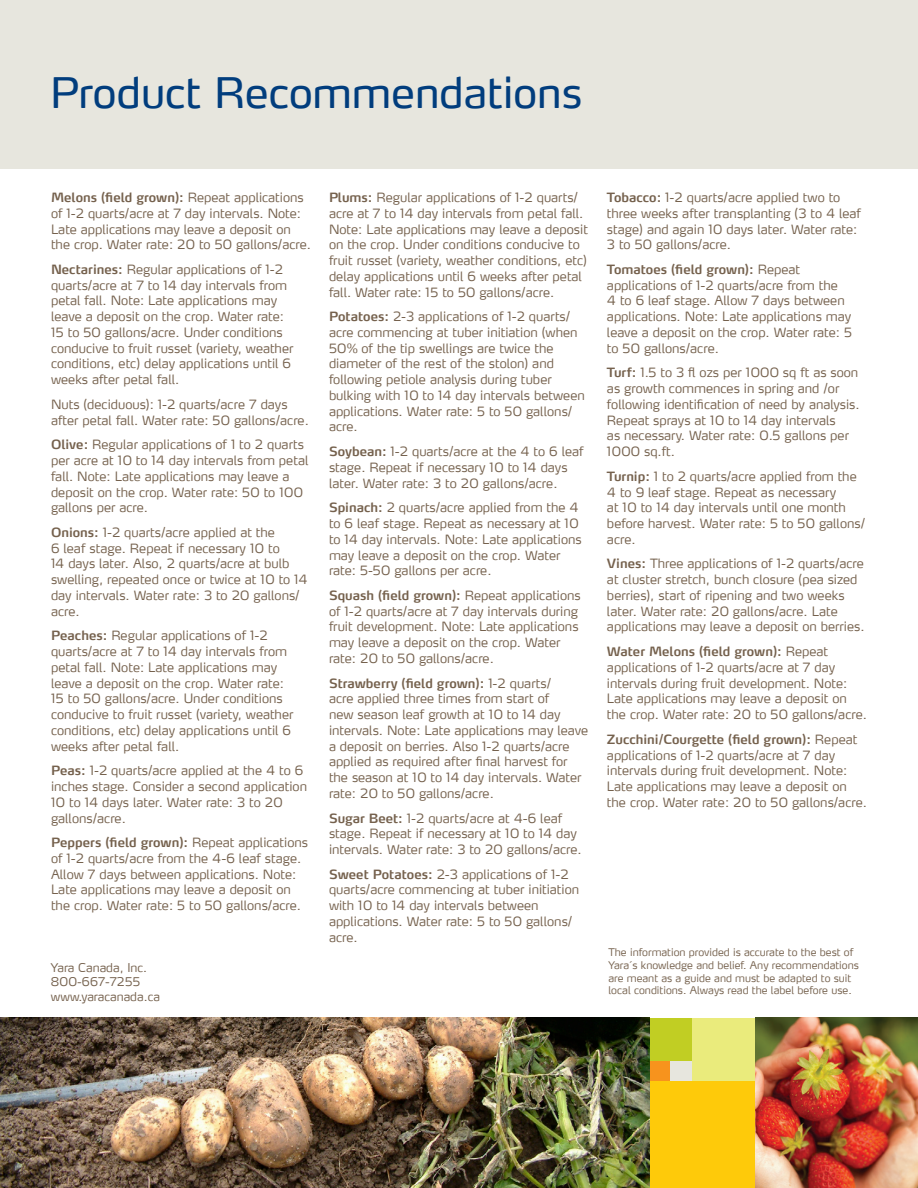
<style>
.page{position:relative;width:918px;height:1188px;background:#fff}
.page>*{position:absolute;margin:0;border:0;box-sizing:border-box;transform-origin:0 0}
.t1{font:42px "Yara Max LF";color:#013d7d}
.yaramax_light_text{font:300 12.75px/15.8px "Yara Max LF";color:#75614d}
.t2{font:300 12px "Yara Max LF";color:#75614d}
.t3{font:300 10.5px/12.6px "Yara Max LF";color:#75614d}
.s1{font-weight:600}
</style>
<div class="page">
<div style="left:649px;top:1060px;width:21px;height:22px;background:#f7931d"></div>
<div style="left:670px;top:1060px;width:22px;height:22px;background:#e7e6de"></div>
<div style="left:649px;top:1018px;width:43px;height:42px;background:#c1ce23"></div>
<div style="left:692px;top:1018px;width:64px;height:64px;background:#eaeb7c"></div>
<div style="left:649px;top:1082px;width:107px;height:106px;background:#feca0a"></div>
<img style="left:0;top:1018px;width:649px;height:170px">
<img style="left:756px;top:1018px;width:162px;height:170px">
<div style="left:0;top:0;width:918px;height:169px;background:#e7e6de"></div>
<p class="t1" style="left:50px;top:67px;width:534px">Product Recommendations</p>
<p class="yaramax_light_text" style="left:51px;top:189px;width:261px"><span class="s1">Melons (field grown):</span> Repeat applications of 1-2 quarts/acre at 7 day intervals. Note:<br>Late applications may leave a deposit on the crop. Water rate: 20 to 50 gallons/acre.</p>
<p class="yaramax_light_text" style="left:51px;top:261px;width:244px"><span class="s1">Nectarines:</span> Regular applications of 1-2 quarts/acre at 7 to 14 day intervals from petal fall. Note: Late applications may leave a deposit on the crop. Water rate:<br>15 to 50 gallons/acre. Under conditions conducive to fruit russet (variety, weather conditions, etc) delay applications until 6 weeks after petal fall.</p>
<p class="yaramax_light_text" style="left:51px;top:396px;width:259px">Nuts (deciduous): 1-2 quarts/acre 7 days after petal fall. Water rate: 50 gallons/acre.</p>
<p class="yaramax_light_text" style="left:51px;top:436px;width:259px"><span class="s1">Olive:</span> Regular applications of 1 to 2 quarts per acre at 10 to 14 day intervals from petal fall. Note: Late applications may leave a deposit on the crop. Water rate: 50 to 100 gallons per acre.</p>
<p class="yaramax_light_text" style="left:51px;top:524px;width:258px"><span class="s1">Onions:</span> 1-2 quarts/acre applied at the<br>6 leaf stage. Repeat if necessary 10 to<br>14 days later. Also, 2 quarts/acre at bulb swelling, repeated once or twice at 10 to 14 day intervals. Water rate: 3 to 20 gallons/ acre.</p>
<p class="yaramax_light_text" style="left:51px;top:628px;width:244px"><span class="s1">Peaches:</span> Regular applications of 1-2 quarts/acre at 7 to 14 day intervals from petal fall. Note: Late applications may leave a deposit on the crop. Water rate:<br>15 to 50 gallons/acre. Under conditions conducive to fruit russet (variety, weather conditions, etc) delay applications until 6 weeks after petal fall.</p>
<p class="yaramax_light_text" style="left:51px;top:762px;width:258px"><span class="s1">Peas:</span> 1-2 quarts/acre applied at the 4 to 6 inches stage. Consider a second application 10 to 14 days later. Water rate: 3 to 20 gallons/acre.</p>
<p class="yaramax_light_text" style="left:51px;top:834px;width:259px"><span class="s1">Peppers (field grown):</span> Repeat applications of 1-2 quarts/acre from the 4-6 leaf stage.<br>Allow 7 days between applications. Note:<br>Late applications may leave a deposit on the crop. Water rate: 5 to 50 gallons/acre.</p>
<p class="t2" style="left:51px;top:960px;width:98px">Yara Canada, Inc.</p>
<p class="t2" style="left:51px;top:974px;width:91px">800-667-7255</p>
<p class="t2" style="left:51px;top:989px;width:111px">www.yaracanada.ca</p>
<p class="yaramax_light_text" style="left:329px;top:189px;width:260px"><span class="s1">Plums:</span> Regular applications of 1-2 quarts/ acre at 7 to 14 day intervals from petal fall.<br>Note: Late applications may leave a deposit on the crop. Under conditions conducive to fruit russet (variety, weather conditions, etc) delay applications until 6 weeks after petal fall. Water rate: 15 to 50 gallons/acre.</p>
<p class="yaramax_light_text" style="left:329px;top:308px;width:257px"><span class="s1">Potatoes:</span> 2-3 applications of 1-2 quarts/ acre commencing at tuber initiation (when 50% of the tip swellings are twice the diameter of the rest of the stolon) and following petiole analysis during tuber bulking with 10 to 14 day intervals between applications. Water rate: 5 to 50 gallons/ acre.</p>
<p class="yaramax_light_text" style="left:329px;top:443px;width:256px"><span class="s1">Soybean:</span> 1-2 quarts/acre at the 4 to 6 leaf stage. Repeat if necessary 10 to 14 days later. Water rate: 3 to 20 gallons/acre.</p>
<p class="yaramax_light_text" style="left:329px;top:499px;width:254px"><span class="s1">Spinach:</span> 2 quarts/acre applied from the 4 to 6 leaf stage. Repeat as necessary at 10 to 14 day intervals. Note: Late applications may leave a deposit on the crop. Water rate: 5-50 gallons per acre.</p>
<p class="yaramax_light_text" style="left:329px;top:587px;width:253px"><span class="s1">Squash (field grown):</span> Repeat applications of 1-2 quarts/acre at 7 day intervals during fruit development. Note: Late applications may leave a deposit on the crop. Water rate: 20 to 50 gallons/acre.</p>
<p class="yaramax_light_text" style="left:329px;top:675px;width:261px"><span class="s1">Strawberry (field grown):</span> 1-2 quarts/<br>acre applied three times from start of<br>new season leaf growth at 10 to 14 day intervals. Note: Late applications may leave a deposit on berries. Also 1-2 quarts/acre applied as required after fi nal harvest for the season at 10 to 14 day intervals. Water rate: 20 to 50 gallons/acre.</p>
<p class="yaramax_light_text" style="left:329px;top:810px;width:254px"><span class="s1">Sugar Beet:</span> 1-2 quarts/acre at 4-6 leaf stage. Repeat if necessary at 10 to 14 day intervals. Water rate: 3 to 20 gallons/acre.</p>
<p class="yaramax_light_text" style="left:329px;top:866px;width:252px"><span class="s1">Sweet Potatoes:</span> 2-3 applications of 1-2 quarts/acre commencing at tuber initiation with 10 to 14 day intervals between applications. Water rate: 5 to 50 gallons/ acre.</p>
<p class="yaramax_light_text" style="left:607px;top:189px;width:256px"><span class="s1">Tobacco:</span> 1-2 quarts/acre applied two to three weeks after transplanting (3 to 4 leaf stage) and again 10 days later. Water rate:<br>3 to 50 gallons/acre.</p>
<p class="yaramax_light_text" style="left:607px;top:261px;width:247px"><span class="s1">Tomatoes (field grown):</span> Repeat applications of 1-2 quarts/acre from the<br>4 to 6 leaf stage. Allow 7 days between applications. Note: Late applications may leave a deposit on the crop. Water rate: 5 to 50 gallons/acre.</p>
<p class="yaramax_light_text" style="left:607px;top:365px;width:254px"><span class="s1">Turf:</span> 1.5 to 3 fl ozs per 1000 sq ft as soon as growth commences in spring and /or following identification of need by analysis.<br>Repeat sprays at 10 to 14 day intervals<br>as necessary. Water rate: 0.5 gallons per 1000 sq.ft.</p>
<p class="yaramax_light_text" style="left:607px;top:468px;width:260px"><span class="s1">Turnip:</span> 1 to 2 quarts/acre applied from the 4 to 9 leaf stage. Repeat as necessary<br>at 10 to 14 day intervals until one month before harvest. Water rate: 5 to 50 gallons/ acre.</p>
<p class="yaramax_light_text" style="left:607px;top:556px;width:259px"><span class="s1">Vines:</span> Three applications of 1-2 quarts/acre at cluster stretch, bunch closure (pea sized berries), start of ripening and two weeks later. Water rate: 20 gallons/acre. Late applications may leave a deposit on berries.</p>
<p class="yaramax_light_text" style="left:607px;top:643px;width:261px"><span class="s1">Water Melons (field grown):</span> Repeat applications of 1-2 quarts/acre at 7 day intervals during fruit development. Note:<br>Late applications may leave a deposit on the crop. Water rate: 20 to 50 gallons/acre.</p>
<p class="yaramax_light_text" style="left:607px;top:731px;width:261px"><span class="s1">Zucchini/Courgette (field grown):</span> Repeat applications of 1-2 quarts/acre at 7 day intervals during fruit development. Note:<br>Late applications may leave a deposit on the crop. Water rate: 20 to 50 gallons/acre.</p>
<p class="t3" style="left:608px;top:946px;width:252px">The information provided is accurate to the best of Yara´s knowledge and belief. Any recommendations are meant as a guide and must be adapted to suit local conditions. Always read the label before use.</p>
</div>
